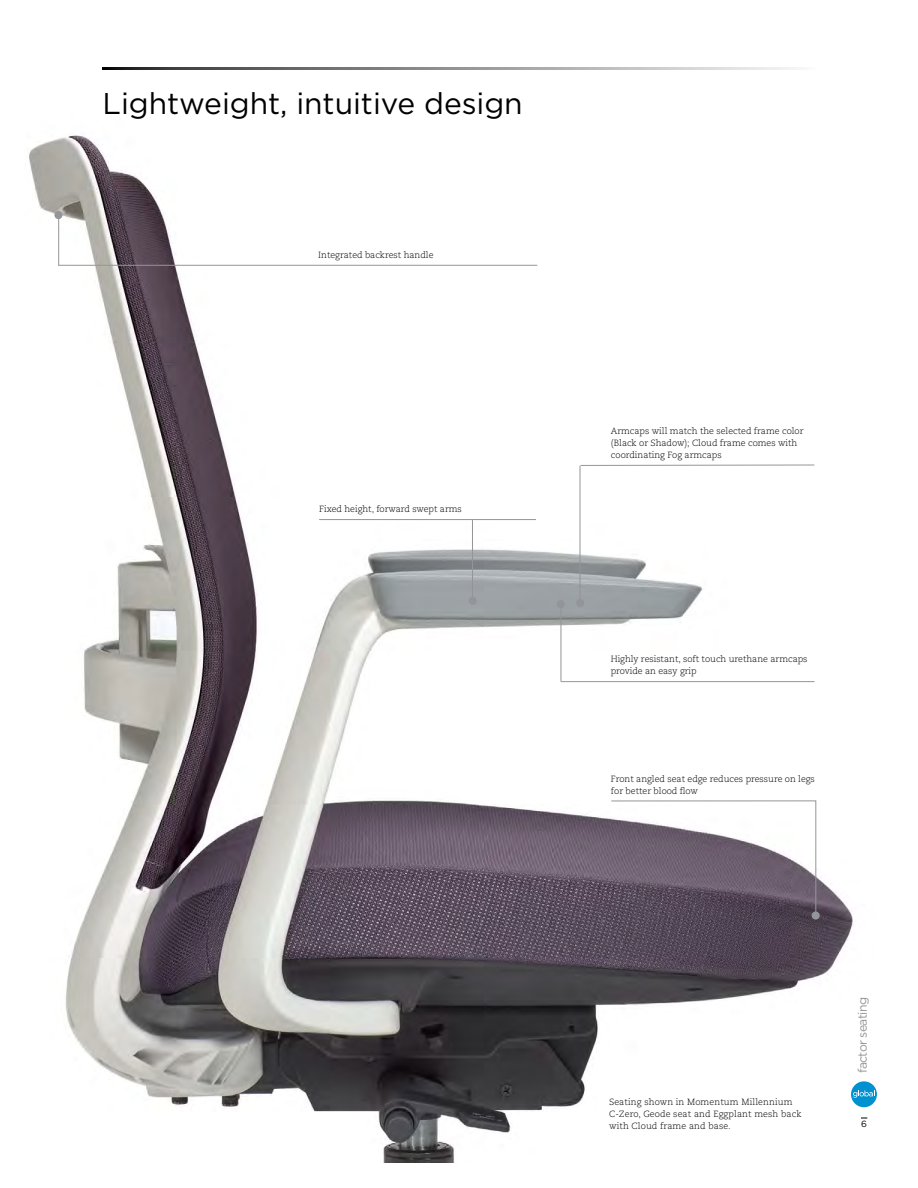
<style>
.page{position:relative;width:918px;height:1188px;background:#fff}
.page>*{position:absolute;margin:0;border:0;box-sizing:border-box;transform-origin:0 0}
.t1{font:30px "Gotham";color:#000}
.t2{font:12.3px "Gotham";letter-spacing:-.05em;color:#939598}
.t3{font:300 9px/12px "Caecilia LT Std";letter-spacing:-.005em;color:#000}
.t4{font:9px "Gotham";color:#000}
</style>
<div class="page">
<img style="left:29px;top:67px;width:847px;height:1095px">
<div style="left:851px;top:1081px;width:26px;height:26px;background:#0091d1;border-radius:50%"></div>
<svg style="left:853px;top:1090px;width:22px;height:8px"></svg>
<svg style="left:103px;top:68px;width:712px;height:1px"></svg>
<hr style="left:319px;top:519px;width:217px;height:1px;background:#939598">
<div style="left:469px;top:597px;width:8px;height:8px;background:#939598;border-radius:50%"></div>
<hr style="left:472px;top:520px;width:1px;height:80px;background:#939598">
<hr style="left:58px;top:265px;width:479px;height:1px;background:#939598">
<svg style="left:580px;top:464px;width:235px;height:2px"></svg>
<div style="left:576px;top:599px;width:8px;height:8px;background:#939598;border-radius:50%"></div>
<hr style="left:580px;top:466px;width:1px;height:136px;background:#939598">
<div style="left:54px;top:211px;width:9px;height:8px;background:#939598;border-radius:50%"></div>
<hr style="left:58px;top:216px;width:1px;height:49px;background:#939598">
<hr style="left:561px;top:681px;width:254px;height:1px;background:#939598">
<div style="left:557px;top:600px;width:8px;height:8px;background:#939598;border-radius:50%"></div>
<hr style="left:561px;top:605px;width:1px;height:77px;background:#939598">
<svg style="left:611px;top:800px;width:205px;height:116px"></svg>
<div style="left:812px;top:911px;width:8px;height:9px;background:#939598;border-radius:50%"></div>
<h1 class="t1" style="left:103px;top:84px;width:422px">Lightweight, intuitive design</h1>
<p class="t3" style="left:318px;top:249px;width:117px">Integrated backrest handle</p>
<p class="t3" style="left:319px;top:503px;width:144px">Fixed height, forward swept arms</p>
<p class="t3" style="left:611px;top:425px;width:194px">Armcaps will match the selected frame color (Black or Shadow); Cloud frame comes with coordinating Fog armcaps</p>
<p class="t3" style="left:611px;top:653px;width:198px">Highly resistant, soft touch urethane armcaps provide an easy grip</p>
<p class="t3" style="left:611px;top:773px;width:206px">Front angled seat edge reduces pressure on legs for better blood flow</p>
<p class="t3" style="left:609px;top:1096px;width:194px">Seating shown in Momentum Millennium<br>C-Zero, Geode seat and Eggplant mesh back with Cloud frame and base.</p>
<h2 class="t2" style="left:854px;top:1073px;width:77px;rotate:-90deg">factor seating</h2>
<p class="t4" style="left:861px;top:1119px;width:7px">6</p>
</div>
